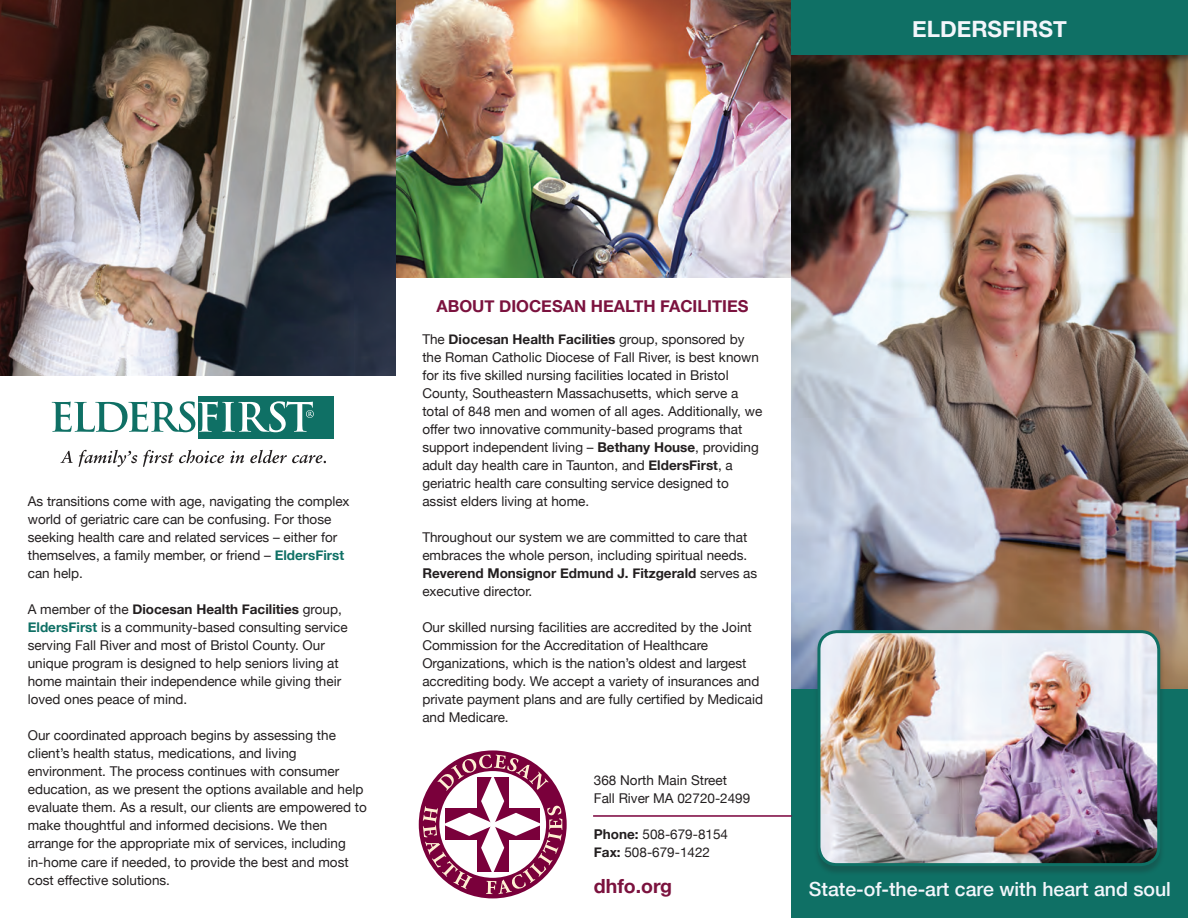
<style>
.page{position:relative;width:1188px;height:918px;background:#fff}
.page>*{position:absolute;margin:0;border:0;box-sizing:border-box;transform-origin:0 0}
.t1{font:700 22.5px "Helvetica Neue";color:#f3f6fb}
.t2{font:500 19.5px "Helvetica Neue";color:#f3f6fb}
.t3{font:700 19.5px "Helvetica Neue";color:#7b123e}
.t4{font:700 16.5px "Helvetica Neue";color:#7b123e}
.t5{font:13.5px/18px "Helvetica Neue";color:#231f20}
.s1{font-weight:700;color:#0f7065}
.s2{font-weight:700}
</style>
<div class="page">
<img style="left:395px;top:0;width:396px;height:278px">
<img style="left:791px;top:65px;width:397px;height:624px">
<div style="left:419px;top:750px;width:148px;height:148px;background:#7a003b;border-radius:50%"></div>
<svg style="left:423px;top:754px;width:139px;height:139px"></svg>
<div style="left:788px;top:0;width:400px;height:65px;background:#231f20;opacity:.5"></div>
<div style="left:791px;top:0;width:397px;height:54px;background:#0f7065"></div>
<div style="left:791px;top:689px;width:397px;height:228px;background:#0f7065"></div>
<div style="left:813px;top:630px;width:352px;height:245px;background:#231f20;opacity:.26"></div>
<img style="left:819px;top:631px;width:339px;height:233px">
<div style="left:817px;top:630px;width:343px;height:235px;border:3px solid #0f7065;border-radius:18px"></div>
<img style="left:0;top:0;width:395px;height:375px">
<svg style="left:60px;top:450px;width:13px;height:13px"></svg>
<svg style="left:79px;top:449px;width:58px;height:18px"></svg>
<svg style="left:143px;top:449px;width:81px;height:18px"></svg>
<svg style="left:230px;top:450px;width:14px;height:13px"></svg>
<svg style="left:250px;top:449px;width:76px;height:14px"></svg>
<div style="left:198px;top:395px;width:135px;height:43px;background:#0f7065"></div>
<svg style="left:52px;top:401px;width:262px;height:31px"></svg>
<hr style="left:593px;top:815px;width:198px;height:1px;background:#7a003b">
<h1 class="t1" style="left:912px;top:15px;width:156px">ELDERSFIRST</h1>
<p class="t5" style="left:28px;top:492px;width:323px">As transitions come with age, navigating the complex world of geriatric care can be confusing. For those seeking health care and related services – either for themselves, a family member, or friend – <span class="s1">EldersFirst </span>can help.</p>
<p class="t5" style="left:28px;top:600px;width:321px">A member of the <span class="s2">Diocesan Health Facilities</span> group, <span class="s1">EldersFirst</span> is a community-based consulting service serving Fall River and most of Bristol County. Our unique program is designed to help seniors living at home maintain their independence while giving their loved ones peace of mind.</p>
<p class="t5" style="left:28px;top:726px;width:341px">Our coordinated approach begins by assessing the client’s health status, medications, and living environment. The process continues with consumer education, as we present the options available and help evaluate them. As a result, our clients are empowered to make thoughtful and informed decisions. We then arrange for the appropriate mix of services, including in-home care if needed, to provide the best and most cost effective solutions.</p>
<p class="t4" style="left:436px;top:296px;width:313px">ABOUT DIOCESAN HEALTH FACILITIES</p>
<p class="t5" style="left:422px;top:330px;width:341px">The <span class="s2">Diocesan Health Facilities</span> group, sponsored by the Roman Catholic Diocese of Fall River, is best known for its five skilled nursing facilities located in Bristol County, Southeastern Massachusetts, which serve a total of 848 men and women of all ages. Additionally, we offer two innovative community-based programs that support independent living – <span class="s2">Bethany House</span>, providing adult day health care in Taunton, and <span class="s2">EldersFirst</span>, a geriatric health care consulting service designed to assist elders living at home.</p>
<p class="t5" style="left:422px;top:528px;width:336px">Throughout our system we are committed to care that embraces the whole person, including spiritual needs.<br><span class="s2">Reverend Monsignor Edmund J. Fitzgerald</span> serves as executive director.</p>
<p class="t5" style="left:422px;top:618px;width:342px">Our skilled nursing facilities are accredited by the Joint Commission for the Accreditation of Healthcare Organizations, which is the nation’s oldest and largest accrediting body. We accept a variety of insurances and private payment plans and are fully certified by Medicaid and Medicare.</p>
<p class="t5" style="left:594px;top:771px;width:158px">368 North Main Street<br>Fall River MA 02720-2499</p>
<p class="t5" style="left:594px;top:825px;width:136px"><span class="s2">Phone:</span> 508-679-8154<br><span class="s2">Fax:</span> 508-679-1422</p>
<h2 class="t3" style="left:594px;top:874px;width:80px">dhfo.org</h2>
<h2 class="t2" style="left:809px;top:877px;width:363px">State-of-the-art care with heart and soul</h2>
</div>
